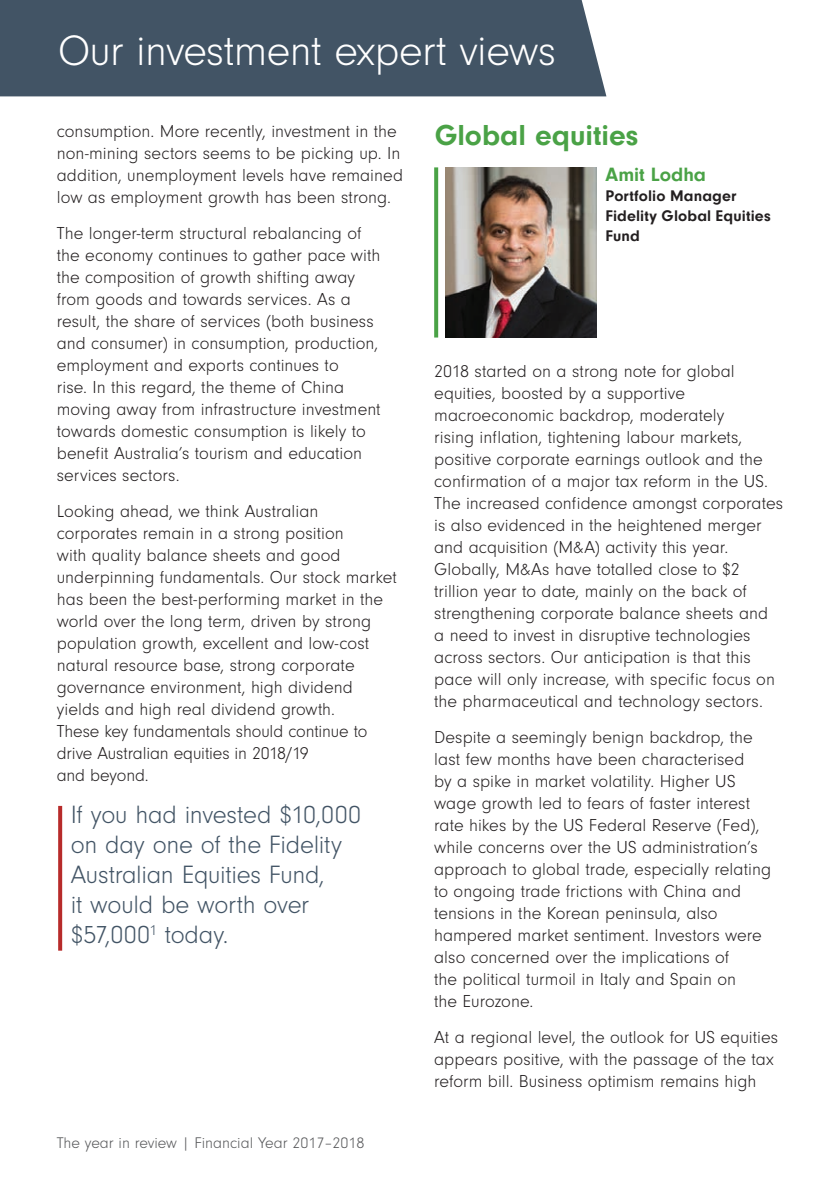
<style>
.page{position:relative;width:840px;height:1191px;background:#fff}
.page>*{position:absolute;margin:0;border:0;box-sizing:border-box;transform-origin:0 0}
.SUB-HEADING{font:300 44px "Neuzeit Gro";letter-spacing:-.01em;color:#fff}
.SUB-HEADING-2{font:700 30px "Neuzeit Gro";color:#4aa246}
.Pullquote_Part_1{font:300 26px/30px "Neuzeit Gro";letter-spacing:-.01em;color:#425465}
.BODY_COPY{font:700 20px "Neuzeit Gro";color:#4aa246}
.BODY_COPY-2{font:300 18px/22px "Neuzeit Gro";letter-spacing:.005em;color:#231f20}
.BODY_COPY-3{font:700 16px/20px "Neuzeit Gro";letter-spacing:.01em;color:#231f20}
.t1{font:300 16px "Neuzeit Gro";color:#57585a}
</style>
<div class="page">
<div style="left:0;top:0;width:606px;height:96px;background:#425465"></div>
<svg style="left:58px;top:806px;width:4px;height:144px"></svg>
<img style="left:445px;top:167px;width:151px;height:170px">
<svg style="left:434px;top:167px;width:4px;height:170px"></svg>
<p class="SUB-HEADING" style="left:58px;top:27px;width:499px">Our investment expert views</p>
<p class="BODY_COPY-2" style="left:57px;top:120px;width:347px">consumption. More recently, investment in the non-mining sectors seems to be picking up. In addition, unemployment levels have remained low as employment growth has been strong.</p>
<p class="BODY_COPY-2" style="left:57px;top:222px;width:325px">The longer-term structural rebalancing of the economy continues to gather pace with the composition of growth shifting away from goods and towards services. As a result, the share of services (both business and consumer) in consumption, production, employment and exports continues to<br>rise. In this regard, the theme of China moving away from infrastructure investment towards domestic consumption is likely to benefit Australia’s tourism and education services sectors.</p>
<p class="BODY_COPY-2" style="left:57px;top:501px;width:341px">Looking ahead, we think Australian corporates remain in a strong position<br>with quality balance sheets and good underpinning fundamentals. Our stock market has been the best-performing market in the world over the long term, driven by strong population growth, excellent and low-cost natural resource base, strong corporate governance environment, high dividend yields and high real dividend growth.<br>These key fundamentals should continue to drive Australian equities in 2018/19<br>and beyond.</p>
<p class="Pullquote_Part_1" style="left:71px;top:800px;width:292px">If you had invested $10,000 on day one of the Fidelity<br>Australian Equities Fund,<br>it would be worth over $57,000<sup>1</sup> today.</p>
<p class="t1" style="left:57px;top:1134px;width:309px">The year in review | Financial Year 2017–2018</p>
<p class="SUB-HEADING-2" style="left:434px;top:118px;width:205px">Global equities</p>
<p class="BODY_COPY" style="left:605px;top:163px;width:102px">Amit Lodha</p>
<p class="BODY_COPY-3" style="left:605px;top:186px;width:167px">Portfolio Manager<br>Fidelity Global Equities<br>Fund</p>
<p class="BODY_COPY-2" style="left:434px;top:360px;width:350px">2018 started on a strong note for global equities, boosted by a supportive macroeconomic backdrop, moderately<br>rising inflation, tightening labour markets, positive corporate earnings outlook and the confirmation of a major tax reform in the US.<br>The increased confidence amongst corporates is also evidenced in the heightened merger and acquisition (M&amp;A) activity this year.<br>Globally, M&amp;As have totalled close to $2 trillion year to date, mainly on the back of strengthening corporate balance sheets and<br>a need to invest in disruptive technologies across sectors. Our anticipation is that this pace will only increase, with specific focus on the pharmaceutical and technology sectors.</p>
<p class="BODY_COPY-2" style="left:434px;top:726px;width:338px">Despite a seemingly benign backdrop, the last few months have been characterised<br>by a spike in market volatility. Higher US wage growth led to fears of faster interest rate hikes by the US Federal Reserve (Fed), while concerns over the US administration’s approach to global trade, especially relating to ongoing trade frictions with China and tensions in the Korean peninsula, also hampered market sentiment. Investors were also concerned over the implications of<br>the political turmoil in Italy and Spain on<br>the Eurozone.</p>
<p class="BODY_COPY-2" style="left:434px;top:1026px;width:345px">At a regional level, the outlook for US equities appears positive, with the passage of the tax reform bill. Business optimism remains high</p>
</div>
